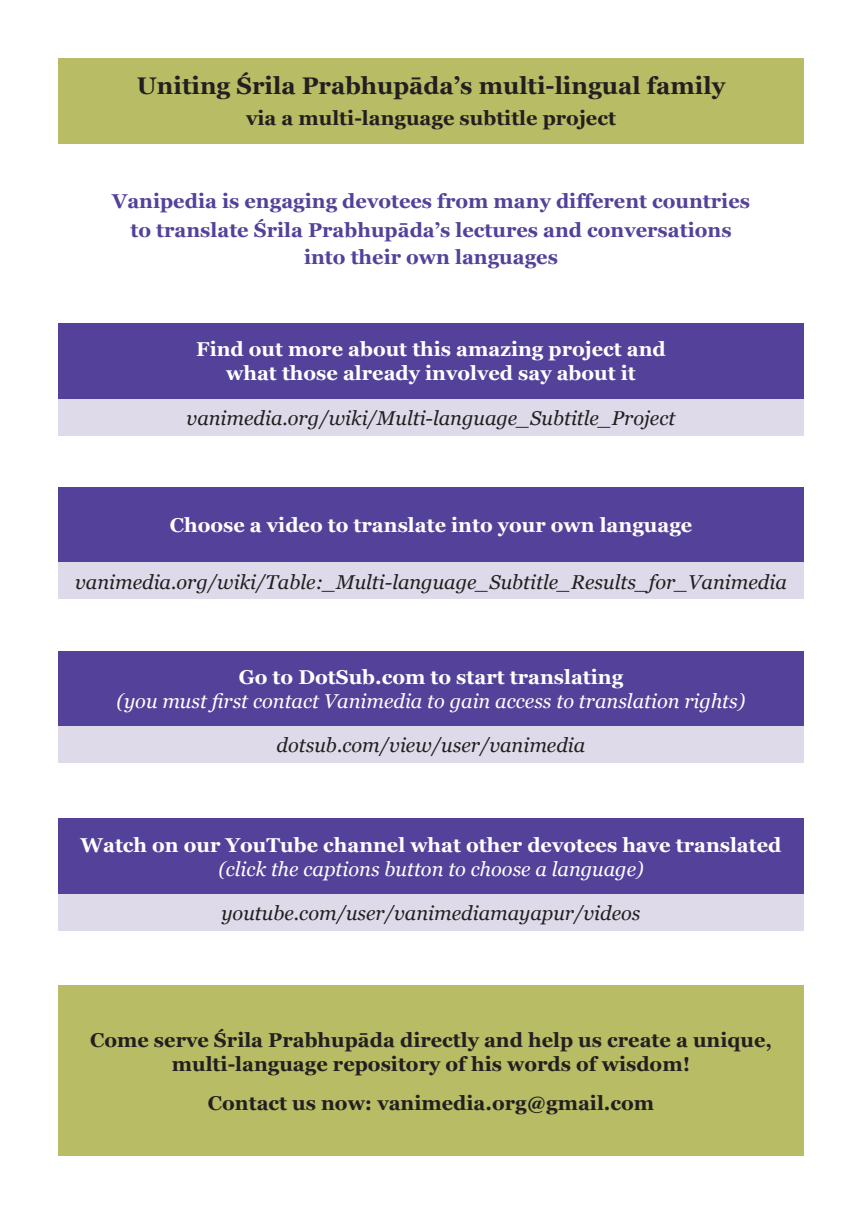
<style>
.page{position:relative;width:862px;height:1214px;background:#fff}
.page>*{position:absolute;margin:0;border:0;box-sizing:border-box;transform-origin:0 0}
.t1{font:700 24px "Georgia";color:#231f20}
.t2{font:700 20px "Georgia";color:#fff}
.t3{font:italic 20px "Georgia";color:#231f20}
.t4{font:700 20px "Georgia";color:#231f20}
.t5{font:700 20px/28.8px "Georgia";color:#53419a;text-align:center}
.t6{font:italic 20px "Georgia";color:#fff}
</style>
<div class="page">
<div style="left:58px;top:58px;width:746px;height:85px;background:#b7bc65"></div>
<div style="left:58px;top:985px;width:746px;height:170px;background:#b7bc65"></div>
<div style="left:58px;top:323px;width:746px;height:75px;background:#53419a"></div>
<div style="left:58px;top:398px;width:746px;height:37px;background:#dedaea"></div>
<div style="left:58px;top:487px;width:746px;height:75px;background:#53419a"></div>
<div style="left:58px;top:562px;width:746px;height:37px;background:#dedaea"></div>
<div style="left:58px;top:650px;width:746px;height:76px;background:#53419a"></div>
<div style="left:58px;top:726px;width:746px;height:37px;background:#dedaea"></div>
<div style="left:58px;top:818px;width:746px;height:75px;background:#53419a"></div>
<div style="left:58px;top:893px;width:746px;height:37px;background:#dedaea"></div>
<p class="t1" style="left:137px;top:70px;width:590px">Uniting Śrila Prabhupāda’s multi-lingual family</p>
<p class="t4" style="left:246px;top:106px;width:371px">via a multi-language subtitle project</p>
<p class="t5" style="left:112px;top:187px;width:639px">Vanipedia is engaging devotees from many different countries to translate Śrila Prabhupāda’s lectures and conversations</p>
<p class="t5" style="left:304px;top:243px;width:255px">into their own languages</p>
<p class="t2" style="left:196px;top:336px;width:471px">Find out more about this amazing project and</p>
<p class="t2" style="left:226px;top:360px;width:411px">what those already involved say about it</p>
<p class="t3" style="left:187px;top:405px;width:490px">vanimedia.org/wiki/Multi-language_Subtitle_Project</p>
<p class="t2" style="left:170px;top:512px;width:524px">Choose a video to translate into your own language</p>
<p class="t3" style="left:75px;top:569px;width:713px">vanimedia.org/wiki/Table:_Multi-language_Subtitle_Results_for_Vanimedia</p>
<p class="t2" style="left:239px;top:664px;width:386px">Go to DotSub.com to start translating</p>
<p class="t6" style="left:117px;top:688px;width:630px">(you must first contact Vanimedia to gain access to translation rights)</p>
<p class="t3" style="left:277px;top:732px;width:310px">dotsub.com/view/user/vanimedia</p>
<p class="t2" style="left:81px;top:831px;width:702px">Watch on our YouTube channel what other devotees have translated</p>
<p class="t6" style="left:218px;top:856px;width:427px">(click the captions button to choose a language)</p>
<p class="t3" style="left:221px;top:900px;width:420px">youtube.com/user/vanimediamayapur/videos</p>
<p class="t4" style="left:90px;top:1027px;width:683px">Come serve Śrila Prabhupāda directly and help us create a unique,</p>
<p class="t4" style="left:172px;top:1051px;width:520px">multi-language repository of his words of wisdom!</p>
<p class="t4" style="left:208px;top:1089px;width:448px">Contact us now: vanimedia.org@gmail.com</p>
</div>
